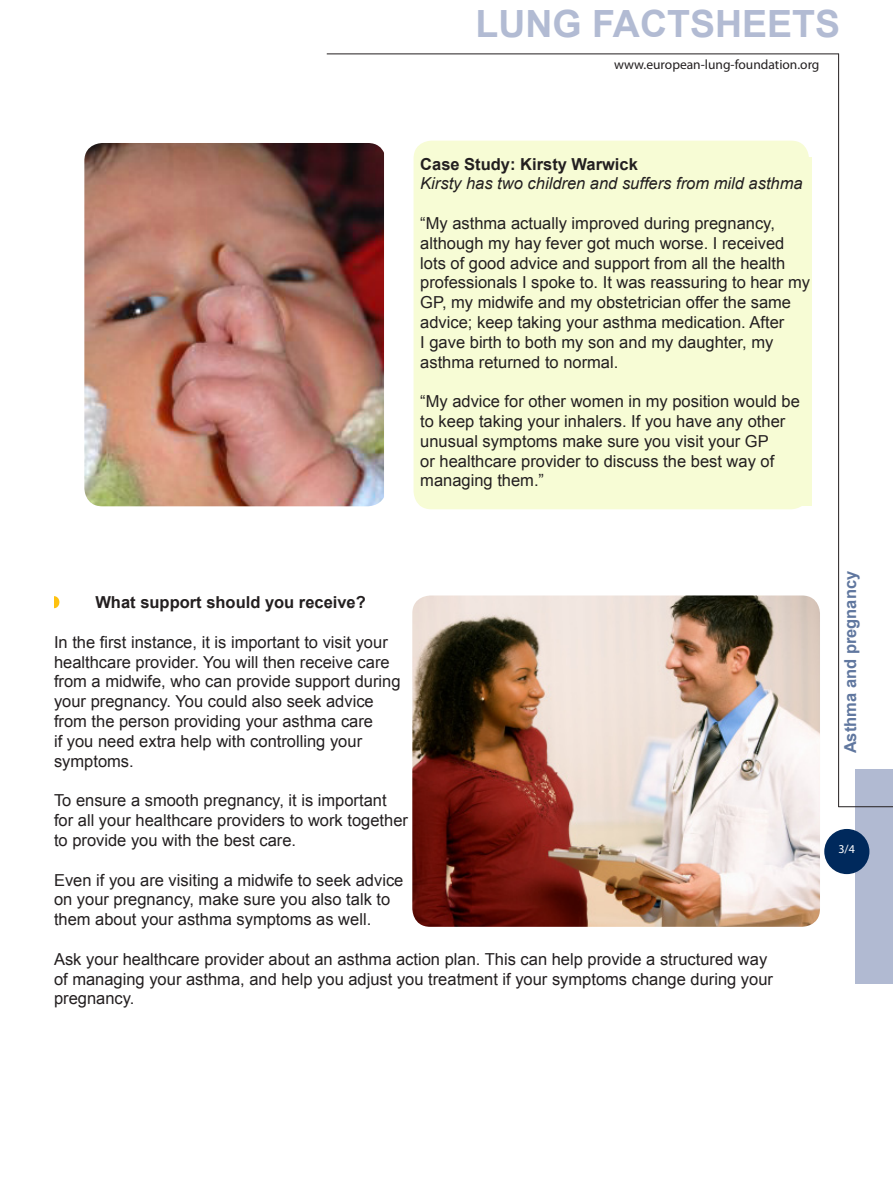
<style>
.page{position:relative;width:893px;height:1191px;background:#fff}
.page>*{position:absolute;margin:0;border:0;box-sizing:border-box;transform-origin:0 0}
.t1{font:700 37.5px "Arial";color:#b2bbd3}
.t2{font:16.5px/19.8px "Arial";color:#231f20}
.t3{font:700 16.5px "Arial";color:#231f20}
.t4{font:italic 16.5px "Arial";color:#231f20}
.t5{font:700 16.5px "Arial";color:#60779f}
.t6{font:13.5px "Myriad Pro";color:#231f20}
.t7{font:12px "Myriad Pro";color:#fff}
</style>
<div class="page">
<svg style="left:54px;top:596px;width:5px;height:12px"></svg>
<div style="left:855px;top:769px;width:38px;height:214px;background:#b1bad2"></div>
<hr style="left:839px;top:806px;width:54px;height:1px;background:#231f20">
<div style="left:414px;top:141px;width:395px;height:368px;background:#f7fcd5;border-radius:18px"></div>
<div style="left:420px;top:157px;width:392px;height:349px;background:#f7fcd5"></div>
<div style="left:824px;top:829px;width:45px;height:45px;background:#00295c;border-radius:50%"></div>
<hr style="left:838px;top:53px;width:1px;height:754px;background:#231f20">
<hr style="left:327px;top:53px;width:512px;height:1px;background:#231f20">
<img style="left:412px;top:595px;width:408px;height:331px">
<img style="left:84px;top:143px;width:300px;height:363px">
<p class="t1" style="left:475px;top:-1px;width:366px">LUNG FACTSHEETS</p>
<p class="t6" style="left:614px;top:56px;width:207px">www.european-lung-foundation.org</p>
<p class="t3" style="left:420px;top:153px;width:219px">Case Study: Kirsty Warwick</p>
<p class="t4" style="left:420px;top:173px;width:384px">Kirsty has two children and suffers from mild asthma</p>
<p class="t2" style="left:420px;top:213px;width:391px">“My asthma actually improved during pregnancy, although my hay fever got much worse. I received lots of good advice and support from all the health professionals I spoke to. It was reassuring to hear my GP, my midwife and my obstetrician offer the same advice; keep taking your asthma medication. After<br>I gave birth to both my son and my daughter, my asthma returned to normal.</p>
<p class="t2" style="left:420px;top:392px;width:381px">“My advice for other women in my position would be to keep taking your inhalers. If you have any other unusual symptoms make sure you visit your GP<br>or healthcare provider to discuss the best way of managing them.”</p>
<p class="t3" style="left:95px;top:591px;width:272px">What support should you receive?</p>
<p class="t2" style="left:54px;top:632px;width:348px">In the first instance, it is important to visit your healthcare provider. You will then receive care from a midwife, who can provide support during your pregnancy. You could also seek advice from the person providing your asthma care<br>if you need extra help with controlling your symptoms.</p>
<p class="t2" style="left:54px;top:790px;width:355px">To ensure a smooth pregnancy, it is important for all your healthcare providers to work together to provide you with the best care.</p>
<p class="t2" style="left:54px;top:870px;width:351px">Even if you are visiting a midwife to seek advice on your pregnancy, make sure you also talk to them about your asthma symptoms as well.</p>
<p class="t2" style="left:54px;top:949px;width:721px">Ask your healthcare provider about an asthma action plan. This can help provide a structured way of managing your asthma, and help you adjust you treatment if your symptoms change during your pregnancy.</p>
<p class="t5" style="left:840px;top:753px;width:184px;rotate:-90deg">Asthma and pregnancy</p>
<p class="t7" style="left:838px;top:841px;width:18px">3/4</p>
</div>
